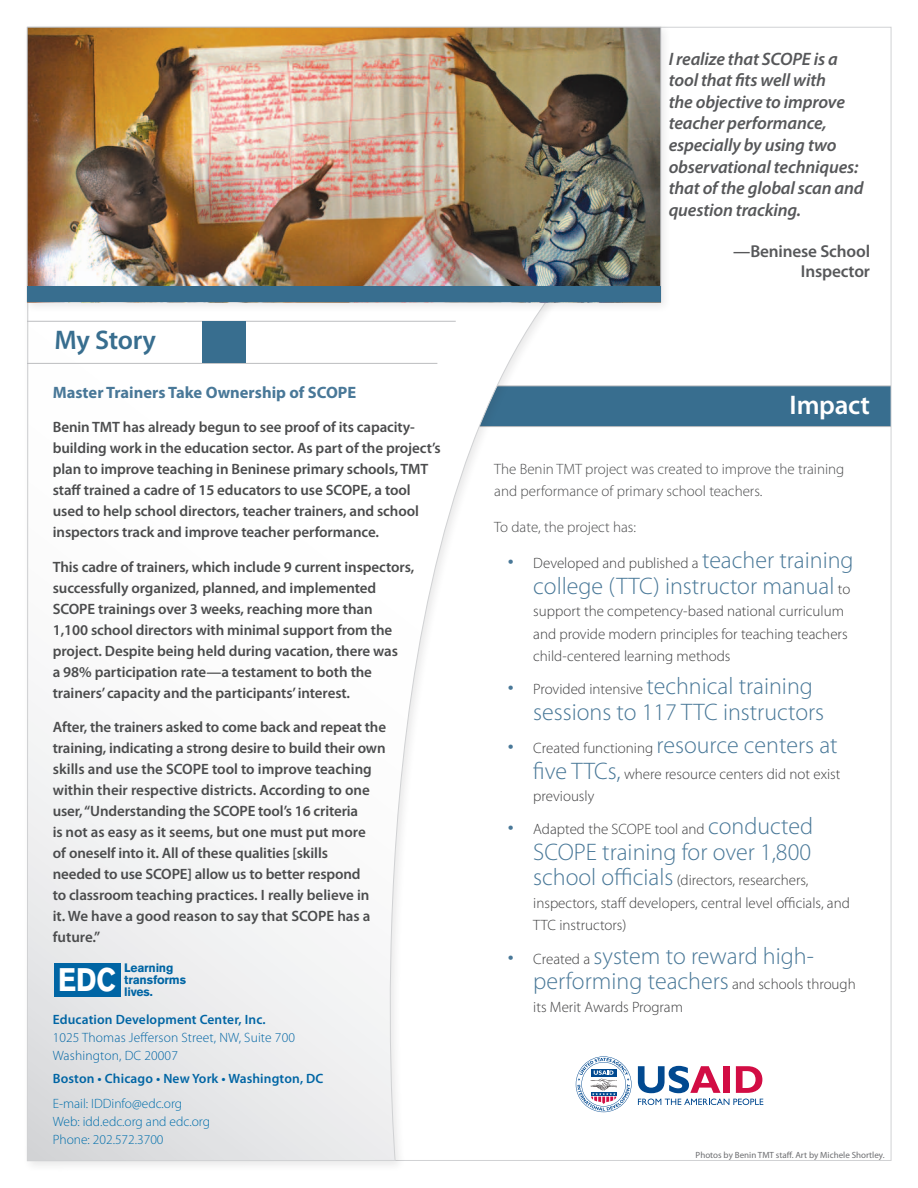
<style>
.page{position:relative;width:918px;height:1188px;background:#fff}
.page>*{position:absolute;margin:0;border:0;box-sizing:border-box;transform-origin:0 0}
.t1{font:700 32.4px "Akzidenz Grotesk Std";color:#fff;scale:.86 1}
.Section_heads_Color{font:600 27px "Myriad Pro";letter-spacing:-.01em;color:#386e8f}
.Section_heads_Color-2{font:600 27px "Myriad Pro";letter-spacing:-.01em;color:#fff}
.Bullets{font:300 24px/25.5px "Myriad Pro";color:#497898}
.Pull_quotes{font:italic 600 18px/21.6px "Myriad Pro";letter-spacing:-.01em;color:#57585a}
.Pull_quotes-2{font:600 17.25px/20.7px "Myriad Pro";letter-spacing:-.01em;color:#57585a;text-align:right}
.My_Story_and_Backgro{font:700 16.5px "Myriad Pro";color:#497898}
.Background_body{font:600 15px/21px "Myriad Pro";letter-spacing:-.005em;color:#4b4c4d}
.Bullets-2{font:300 15px/22.5px "Myriad Pro";color:#3e3e3f}
.My_Story_and_Backgro-2{font:300 15px/22.5px "Myriad Pro";color:#4b4c4d}
.Address_bold{font:600 13.5px "Myriad Pro";letter-spacing:.01em;color:#0065a4}
.Address_light{font:300 13.5px/18px "Myriad Pro";color:#006eab}
.Address_bold-2{font:300 13.5px "Myriad Pro";letter-spacing:.01em;color:#0065a4}
.t2{font:700 12.15px/12.1px "Akzidenz Grotesk Std";letter-spacing:-.02em;color:#0065a4}
.Credit{font:9px "Myriad Pro";color:#6c6d70}
.s1{font-size:24px;color:#497898}
.s2{font-size:15px;color:#3e3e3f}
</style>
<div class="page">
<div style="left:396px;top:386px;width:495px;height:40px;background:#386e8f"></div>
<hr style="left:396px;top:386px;width:495px;height:1px;background:#bcbdc0">
<hr style="left:397px;top:426px;width:494px;height:1px;background:#bcbdc0">
<div style="left:22px;top:292px;width:550px;height:881px;background:#231f20;opacity:.1"></div>
<svg style="left:27px;top:314px;width:629px;height:848px"></svg>
<div style="left:22px;top:22px;width:650px;height:292px;background:#231f20;opacity:.1"></div>
<img style="left:29px;top:29px;width:630px;height:257px">
<hr style="left:27px;top:363px;width:410px;height:1px;background:#bcbdc0">
<hr style="left:27px;top:321px;width:429px;height:1px;background:#bcbdc0">
<div style="left:202px;top:322px;width:44px;height:41px;background:#386e8f"></div>
<div style="left:27px;top:286px;width:634px;height:16px;background:#386e8f"></div>
<div style="left:54px;top:963px;width:67px;height:33px;background:#0065a4"></div>
<svg style="left:638px;top:1066px;width:83px;height:27px"></svg>
<div style="left:724px;top:1066px;width:6px;height:27px;background:#d20d44"></div>
<svg style="left:736px;top:1066px;width:26px;height:27px"></svg>
<svg style="left:638px;top:1099px;width:125px;height:6px"></svg>
<svg style="left:576px;top:1056px;width:56px;height:56px"></svg>
<p class="Section_heads_Color" style="left:54px;top:323px;width:103px">My Story</p>
<p class="My_Story_and_Backgro" style="left:53px;top:382px;width:305px">Master Trainers Take Ownership of SCOPE</p>
<p class="Background_body" style="left:53px;top:416px;width:389px">Benin TMT has already begun to see proof of its capacity&shy;building work in the education sector. As part of the project’s plan to improve teaching in Beninese primary schools, TMT staff trained a cadre of 15 educators to use SCOPE, a tool used to help school directors, teacher trainers, and school inspectors track and improve teacher performance.</p>
<p class="Background_body" style="left:53px;top:556px;width:363px">This cadre of trainers, which include 9 current inspectors, successfully organized, planned, and implemented SCOPE trainings over 3 weeks, reaching more than<br>1,100 school directors with minimal support from the project. Despite being held during vacation, there was<br>a 98% participation rate—a testament to both the trainers’ capacity and the participants’ interest.</p>
<p class="Background_body" style="left:53px;top:716px;width:335px">After, the trainers asked to come back and repeat the training, indicating a strong desire to build their own skills and use the SCOPE tool to improve teaching within their respective districts. According to one user, “Understanding the SCOPE tool’s 16 criteria<br>is not as easy as it seems, but one must put more<br>of oneself into it. All of these qualities [skills<br>needed to use SCOPE] allow us to better respond<br>to classroom teaching practices. I really believe in<br>it. We have a good reason to say that SCOPE has a future.”</p>
<p class="t1" style="left:58px;top:961px;width:69px">EDC</p>
<p class="t2" style="left:124px;top:961px;width:64px">Learning transforms lives.</p>
<p class="Address_bold" style="left:53px;top:1011px;width:214px">Education Development Center, Inc.</p>
<p class="Address_bold-2" style="left:53px;top:1030px;width:244px">1025 Thomas Jefferson Street, NW, Suite 700</p>
<p class="Address_bold-2" style="left:53px;top:1048px;width:127px">Washington, DC 20007</p>
<p class="Address_bold" style="left:53px;top:1070px;width:272px">Boston • Chicago • New York • Washington, DC</p>
<p class="Address_light" style="left:53px;top:1094px;width:159px">E-mail: IDDinfo@edc.org<br>Web: idd.edc.org and edc.org<br>Phone: 202.572.3700</p>
<p class="Pull_quotes" style="left:669px;top:47px;width:197px">I realize that SCOPE is a tool that fits well with<br>the objective to improve teacher performance, especially by using two observational techniques: that of the global scan and question tracking.</p>
<p class="Pull_quotes-2" style="left:733px;top:240px;width:138px">—Beninese School<br>Inspector</p>
<p class="Section_heads_Color-2" style="left:790px;top:387px;width:82px">Impact</p>
<p class="My_Story_and_Backgro-2" style="left:494px;top:457px;width:352px">The Benin TMT project was created to improve the training and performance of primary school teachers.</p>
<p class="My_Story_and_Backgro-2" style="left:494px;top:516px;width:143px">To date, the project has:</p>
<p class="Bullets-2" style="left:508px;top:552px;width:347px"><span class="s1">•</span> Developed and published a <span class="s1">teacher training</span></p>
<p class="Bullets" style="left:533px;top:573px;width:319px">college (TTC) instructor manual <span class="s2">to</span></p>
<p class="Bullets-2" style="left:533px;top:600px;width:316px">support the competency-based national curriculum and provide modern principles for teaching teachers child-centered learning methods</p>
<p class="Bullets" style="left:533px;top:673px;width:292px;text-indent:-25px">• <span class="s2">Provided intensive</span> technical training sessions to 117 TTC instructors</p>
<p class="Bullets" style="left:508px;top:732px;width:331px">• <span class="s2">Created functioning</span> resource centers at</p>
<p class="Bullets-2" style="left:533px;top:762px;width:309px"><span class="s1">five TTCs,</span> where resource centers did not exist previously</p>
<p class="Bullets-2" style="left:508px;top:818px;width:307px"><span class="s1">•</span> Adapted the SCOPE tool and <span class="s1">conducted</span></p>
<p class="Bullets" style="left:533px;top:839px;width:279px">SCOPE training for over 1,800</p>
<p class="Bullets-2" style="left:533px;top:869px;width:318px"><span class="s1">school officials</span> (directors, researchers, inspectors, staff developers, central level officials, and<br>TTC instructors)</p>
<p class="Bullets" style="left:533px;top:943px;width:324px;text-indent:-25px">• <span class="s2">Created a</span> system to reward high&shy;performing teachers <span class="s2">and schools through</span></p>
<p class="Bullets-2" style="left:533px;top:995px;width:151px">its Merit Awards Program</p>
<p class="Credit" style="left:696px;top:1149px;width:191px">Photos by Benin TMT staff. Art by Michele Shortley.</p>
</div>
